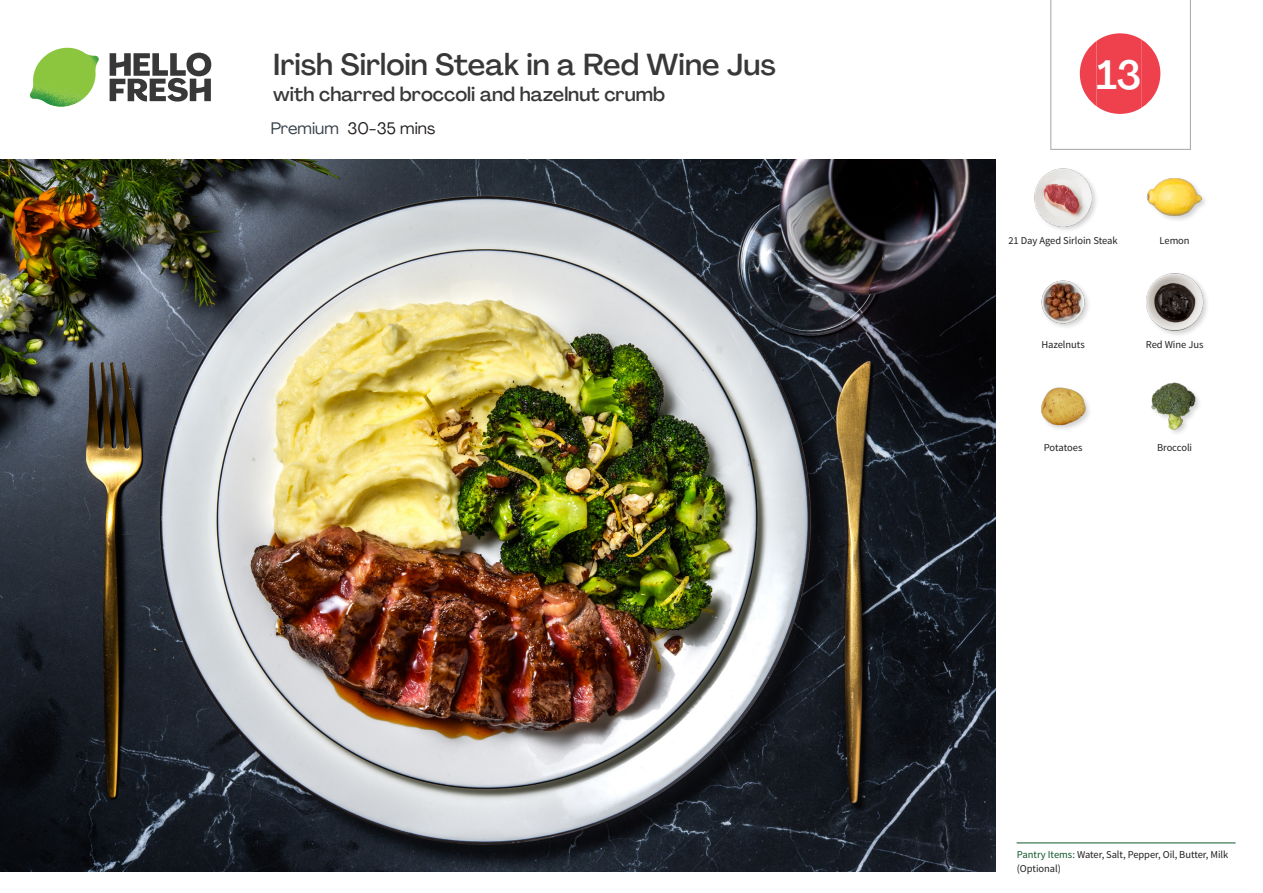
<style>
.page{position:relative;width:1263px;height:893px;background:#fff}
.page>*{position:absolute;margin:0;border:0;box-sizing:border-box;transform-origin:0 0}
._24_Recipe_Nr_Bag{font:500 40.5px "Agrandir";color:#fff}
._15_Titel_UK{font:500 30px "Agrandir";color:#383839}
._15_Titel_UK-2{font:500 19.5px "Agrandir";color:#383839}
._02_Box_Type{font:16.5px "Agrandir";color:#231f20}
._18_FRONT_ingredient{font:10.5px "Source Sans Pro";letter-spacing:-.005em;color:#231f20}
.t1{font:10.5px/13.5px "Source Sans Variable";letter-spacing:-.005em;color:#231f20}
.s1{color:#353f48}
.s2{font-family:"Source Sans Pro";color:#0e572c}
</style>
<div class="page">
<svg style="left:110px;top:53px;width:101px;height:49px"></svg>
<img style="left:30px;top:48px;width:69px;height:59px">
<img style="left:0;top:159px;width:995px;height:713px">
<hr style="left:1016px;top:843px;width:219px;height:1px;background:#0e572c">
<div style="left:1033px;top:168px;width:66px;height:65px;background:#231f20;opacity:.2"></div>
<img style="left:1034px;top:169px;width:58px;height:57px">
<div style="left:1146px;top:177px;width:62px;height:46px;background:#231f20;opacity:.2"></div>
<img style="left:1146px;top:177px;width:57px;height:46px">
<div style="left:1145px;top:272px;width:64px;height:66px;background:#231f20;opacity:.2"></div>
<img style="left:1146px;top:273px;width:57px;height:58px">
<img style="left:1041px;top:280px;width:48px;height:47px">
<img style="left:1151px;top:382px;width:48px;height:51px">
<img style="left:1041px;top:387px;width:49px;height:42px">
<svg style="left:1050px;top:0;width:141px;height:150px"></svg>
<p class="_15_Titel_UK" style="left:273px;top:46px;width:504px">Irish Sirloin Steak in a Red Wine Jus</p>
<p class="_15_Titel_UK-2" style="left:273px;top:82px;width:393px">with charred broccoli and hazelnut crumb</p>
<p class="_02_Box_Type" style="left:271px;top:118px;width:166px"><span class="s1">Premium</span> 30-35 mins</p>
<p class="_24_Recipe_Nr_Bag" style="left:1096px;top:50px;width:46px">13</p>
<p class="_18_FRONT_ingredient" style="left:1008px;top:234px;width:111px">21 Day Aged Sirloin Steak</p>
<p class="_18_FRONT_ingredient" style="left:1159px;top:234px;width:32px">Lemon</p>
<p class="_18_FRONT_ingredient" style="left:1041px;top:338px;width:45px">Hazelnuts</p>
<p class="_18_FRONT_ingredient" style="left:1146px;top:338px;width:59px">Red Wine Jus</p>
<p class="_18_FRONT_ingredient" style="left:1044px;top:441px;width:40px">Potatoes</p>
<p class="_18_FRONT_ingredient" style="left:1157px;top:441px;width:37px">Broccoli</p>
<p class="t1" style="left:1017px;top:848px;width:213px"><span class="s2">Pantry Items:</span> Water, Salt, Pepper, Oil, Butter, Milk (Optional)</p>
</div>
